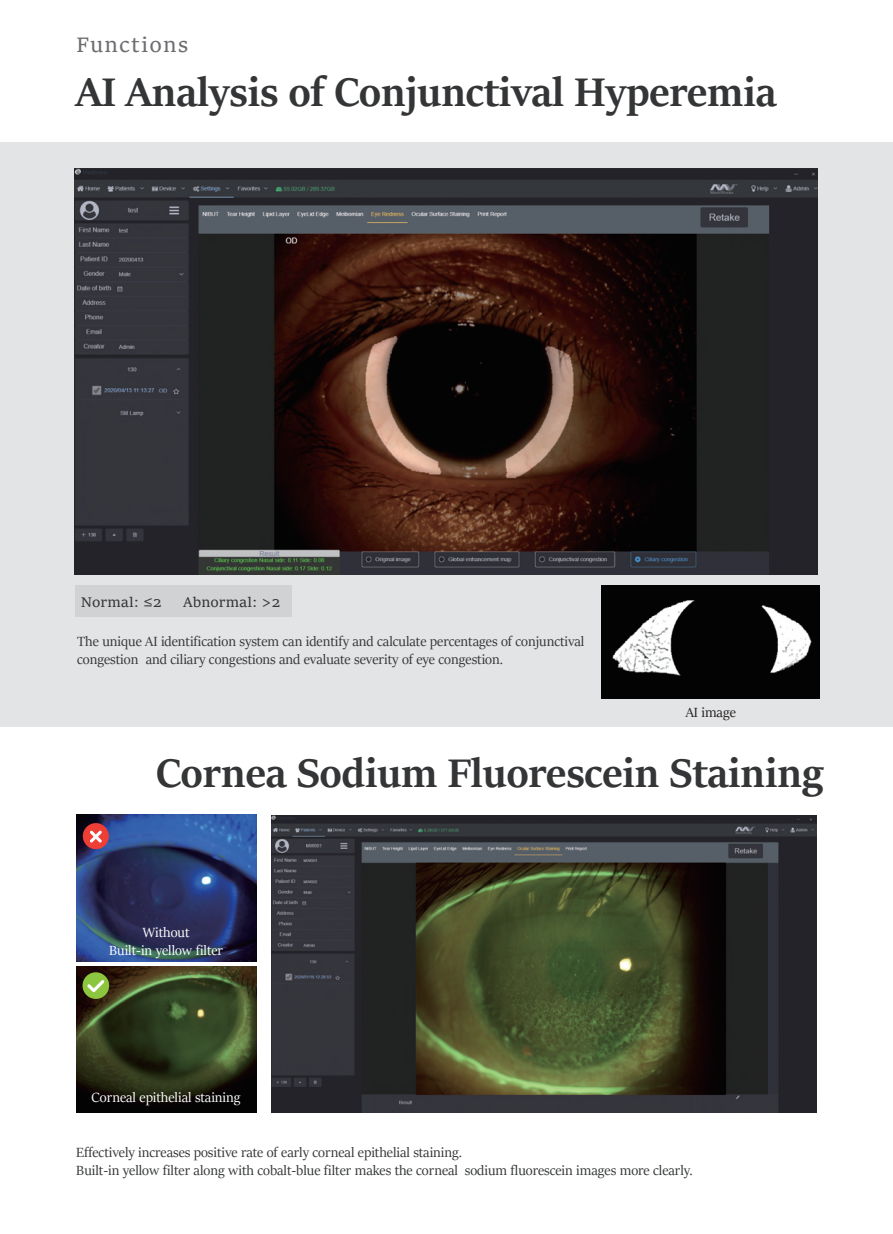
<style>
.page{position:relative;width:893px;height:1234px;background:#fff}
.page>*{position:absolute;margin:0;border:0;box-sizing:border-box;transform-origin:0 0}
.t1{font:700 45px "Sitka Banner";color:#333536}
.t2{font:22.5px "Sitka Text";letter-spacing:.05em;color:#6c6d70}
.t3{font:15px/18px "Sitka Banner";color:#333536}
.t4{font:15px/18px "Sitka Banner";color:#fff;text-align:center}
.t5{font:15px "Sitka Text";color:#333536}
.t6{font:15px "Sitka Banner";color:#231f20}
</style>
<div class="page">
<div style="left:0;top:142px;width:893px;height:583px;background:#e3e4e5"></div>
<img style="left:74px;top:168px;width:744px;height:406px">
<img style="left:271px;top:815px;width:546px;height:297px">
<img style="left:76px;top:814px;width:180px;height:147px">
<img style="left:76px;top:966px;width:180px;height:146px">
<div style="left:75px;top:585px;width:217px;height:32px;background:#d1d2d4"></div>
<img style="left:602px;top:585px;width:218px;height:113px">
<div style="left:83px;top:822px;width:26px;height:27px;background:#ee3e35;border-radius:50%"></div>
<svg style="left:90px;top:830px;width:12px;height:12px"></svg>
<div style="left:83px;top:972px;width:26px;height:26px;background:#8bc63e;border-radius:50%"></div>
<svg style="left:87px;top:980px;width:17px;height:12px"></svg>
<h2 class="t2" style="left:76px;top:27px;width:114px">Functions</h2>
<h1 class="t1" style="left:76px;top:60px;width:702px">AI Analysis of Conjunctival Hyperemia</h1>
<p class="t5" style="left:81px;top:590px;width:82px">Normal: ≤2</p>
<p class="t5" style="left:183px;top:590px;width:99px">Abnormal: &gt;2</p>
<p class="t3" style="left:77px;top:631px;width:509px">The unique AI identification system can identify and calculate percentages of conjunctival congestion and ciliary congestions and evaluate severity of eye congestion.</p>
<p class="t6" style="left:686px;top:702px;width:52px">AI image</p>
<h1 class="t1" style="left:157px;top:740px;width:669px">Cornea Sodium Fluorescein Staining</h1>
<p class="t4" style="left:109px;top:922px;width:115px">Without<br>Built-in yellow filter</p>
<p class="t4" style="left:92px;top:1087px;width:150px">Corneal epithelial staining</p>
<p class="t3" style="left:76px;top:1142px;width:618px">Effectively increases positive rate of early corneal epithelial staining.<br>Built-in yellow filter along with cobalt-blue filter makes the corneal sodium fluorescein images more clearly.</p>
</div>
